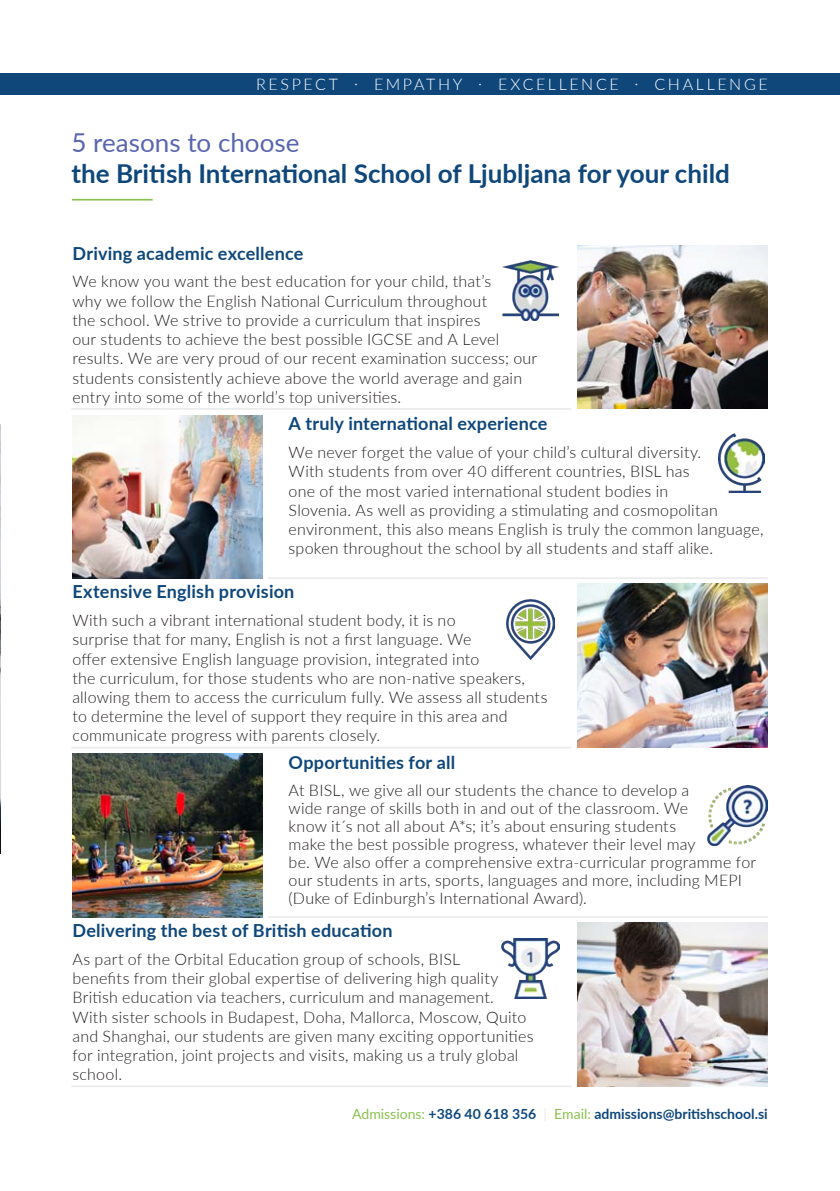
<style>
.page{position:relative;width:840px;height:1191px;background:#fff}
.page>*{position:absolute;margin:0;border:0;box-sizing:border-box;transform-origin:0 0}
.t1{font:700 26px "Lato";color:#0f477b}
.t2{font:26px "Lato";color:#5965ae}
.t3{font:700 18px "Lato";letter-spacing:.01em;color:#0f477b}
.t4{font:300 16px/19.2px "Lato";letter-spacing:.015em;color:#231f20}
.t5{font:300 16px "Lato";letter-spacing:.17em;color:#fff}
.t6{font:700 14px "Lato";color:#0f477b}
.s1{font-weight:400;color:#8ac14f}
.s2{font-weight:400;color:#ebebec}
</style>
<div class="page">
<div style="left:0;top:73px;width:839px;height:22px;background:#0f477b"></div>
<hr style="left:72px;top:199px;width:81px;height:1px;background:#8ac14f">
<img style="left:0;top:424px;width:1px;height:429px">
<img style="left:577px;top:245px;width:190px;height:164px">
<img style="left:502px;top:261px;width:56px;height:59px">
<img style="left:718px;top:433px;width:46px;height:60px">
<hr style="left:71px;top:408px;width:500px;height:2px;background:#ebebec">
<hr style="left:268px;top:577px;width:499px;height:2px;background:#ebebec">
<img style="left:72px;top:415px;width:190px;height:163px">
<img style="left:577px;top:584px;width:190px;height:163px">
<img style="left:506px;top:599px;width:48px;height:60px">
<img style="left:707px;top:786px;width:60px;height:59px">
<hr style="left:71px;top:747px;width:500px;height:1px;background:#ebebec">
<hr style="left:268px;top:916px;width:499px;height:1px;background:#ebebec">
<img style="left:72px;top:753px;width:190px;height:164px">
<img style="left:577px;top:922px;width:190px;height:164px">
<img style="left:501px;top:938px;width:58px;height:60px">
<hr style="left:71px;top:1085px;width:500px;height:2px;background:#ebebec">
<p class="t5" style="left:256px;top:73px;width:513px">RESPECT · EMPATHY · EXCELLENCE · CHALLENGE</p>
<p class="t2" style="left:71px;top:124px;width:229px">5 reasons to choose</p>
<p class="t1" style="left:71px;top:155px;width:659px">the British International School of Ljubljana for your child</p>
<p class="t3" style="left:72px;top:240px;width:232px">Driving academic excellence</p>
<p class="t4" style="left:72px;top:271px;width:466px">We know you want the best education for your child, that’s<br>why we follow the English National Curriculum throughout<br>the school. We strive to provide a curriculum that inspires<br>our students to achieve the best possible IGCSE and A Level results. We are very proud of our recent examination success; our students consistently achieve above the world average and gain entry into some of the world’s top universities.</p>
<p class="t3" style="left:288px;top:410px;width:260px">A truly international experience</p>
<p class="t4" style="left:288px;top:442px;width:476px">We never forget the value of your child’s cultural diversity.<br>With students from over 40 different countries, BISL has<br>one of the most varied international student bodies in<br>Slovenia. As well as providing a stimulating and cosmopolitan environment, this also means English is truly the common language, spoken throughout the school by all students and staff alike.</p>
<p class="t3" style="left:72px;top:578px;width:223px">Extensive English provision</p>
<p class="t4" style="left:72px;top:610px;width:476px">With such a vibrant international student body, it is no<br>surprise that for many, English is not a first language. We<br>offer extensive English language provision, integrated into<br>the curriculum, for those students who are non-native speakers, allowing them to access the curriculum fully. We assess all students to determine the level of support they require in this area and communicate progress with parents closely.</p>
<p class="t3" style="left:288px;top:749px;width:168px">Opportunities for all</p>
<p class="t4" style="left:288px;top:780px;width:469px;line-height:18px">At BISL, we give all our students the chance to develop a<br>wide range of skills both in and out of the classroom. We<br>know it´s not all about A*s; it’s about ensuring students<br>make the best possible progress, whatever their level may<br>be. We also offer a comprehensive extra-curricular programme for our students in arts, sports, languages and more, including MEPI (Duke of Edinburgh’s International Award).</p>
<p class="t3" style="left:72px;top:917px;width:321px">Delivering the best of British education</p>
<p class="t4" style="left:72px;top:949px;width:462px">As part of the Orbital Education group of schools, BISL<br>benefits from their global expertise of delivering high quality British education via teachers, curriculum and management.<br>With sister schools in Budapest, Doha, Mallorca, Moscow, Quito and Shanghai, our students are given many exciting opportunities for integration, joint projects and visits, making us a truly global school.</p>
<p class="t6" style="left:352px;top:1103px;width:417px"><span class="s1">Admissions:</span> +386 40 618 356 <span class="s2">|</span> <span class="s1">Email:</span> admissions@britishschool.si</p>
</div>
